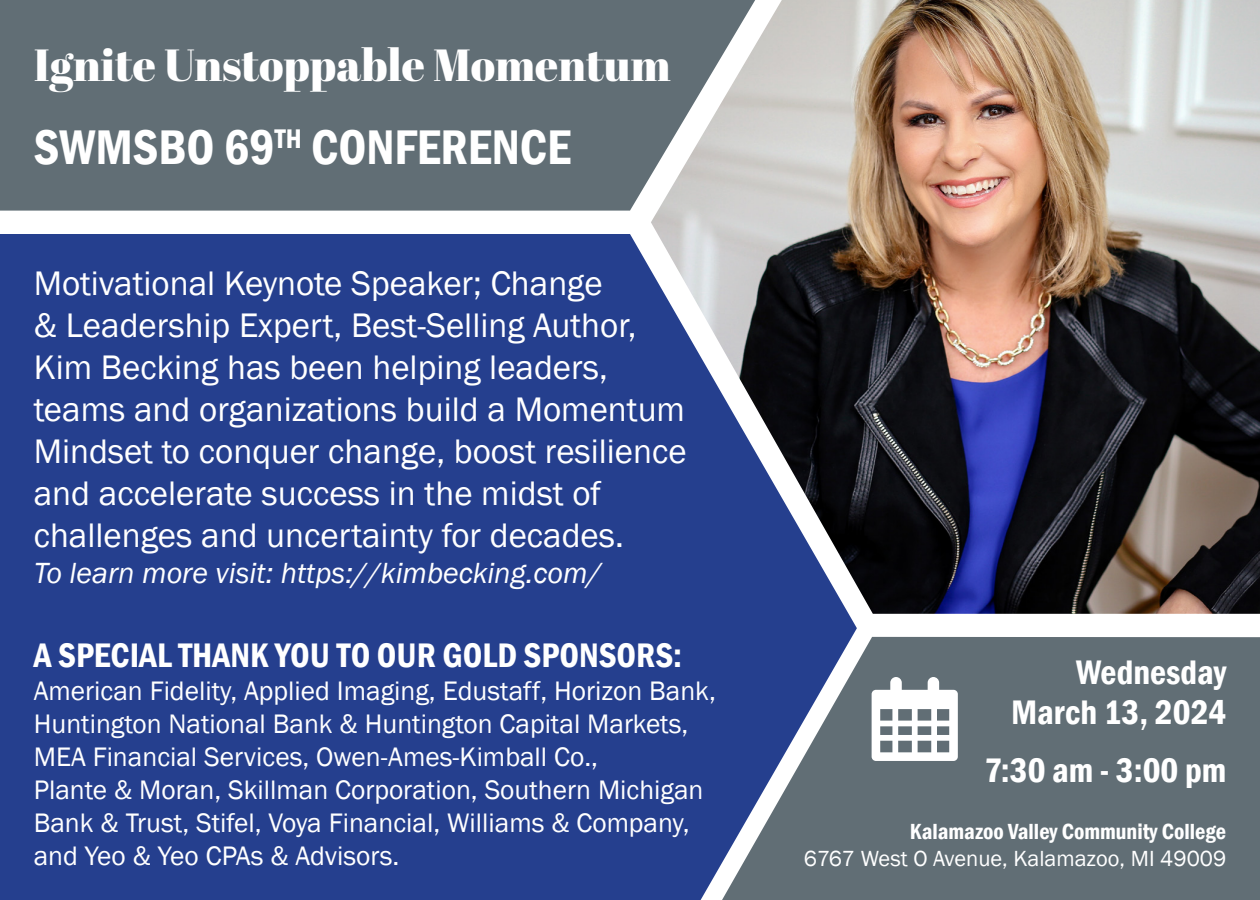
<style>
.page{position:relative;width:1260px;height:900px;background:#fff}
.page>*{position:absolute;margin:0;border:0;box-sizing:border-box;transform-origin:0 0}
.t1{font:600 condensed 50px "Franklin Gothic";color:#fff}
.t2{font:45px "Abril Fatface";color:#fff}
.t3{font:35px/42px "Franklin Gothic";color:#fff}
.t4{font:600 condensed 35px "Franklin Gothic";color:#fff}
.t5{font:italic 30px "Franklin Gothic";color:#fff}
.t6{font:27.5px "Franklin Gothic";color:#fff}
.t7{font:22.5px "Franklin Gothic";color:#fff}
.t8{font:600 condensed 22.5px "Franklin Gothic";color:#fff}
</style>
<div class="page">
<div style="left:857px;top:637px;width:403px;height:263px;background:#616e75"></div>
<div style="left:0;top:234px;width:857px;height:666px;background:#253f8e"></div>
<div style="left:0;top:0;width:651px;height:211px;background:#616e75"></div>
<svg style="left:872px;top:677px;width:86px;height:84px"></svg>
<img style="left:651px;top:0;width:609px;height:614px">
<p class="t2" style="left:34px;top:34px;width:638px">Ignite Unstoppable Momentum</p>
<p class="t1" style="left:34px;top:114px;width:539px">SWMSBO 69<sup>TH</sup> CONFERENCE</p>
<p class="t3" style="left:34px;top:263px;width:604px">Motivational Keynote Speaker; Change<br>&amp; Leadership Expert, Best-Selling Author,</p>
<p class="t3" style="left:34px;top:347px;width:576px">Kim Becking has been helping leaders,</p>
<p class="t3" style="left:34px;top:389px;width:653px">teams and organizations build a Momentum</p>
<p class="t3" style="left:34px;top:431px;width:654px">Mindset to conquer change, boost resilience</p>
<p class="t3" style="left:34px;top:473px;width:569px">and accelerate success in the midst of</p>
<p class="t3" style="left:34px;top:515px;width:592px">challenges and uncertainty for decades.</p>
<p class="t5" style="left:34px;top:554px;width:570px">To learn more visit: https://kimbecking.com/</p>
<p class="t4" style="left:34px;top:632px;width:650px">A SPECIAL THANK YOU TO OUR GOLD SPONSORS:</p>
<p class="t6" style="left:34px;top:674px;width:684px">American Fidelity, Applied Imaging, Edustaff, Horizon Bank,</p>
<p class="t6" style="left:34px;top:707px;width:656px">Huntington National Bank &amp; Huntington Capital Markets,</p>
<p class="t6" style="left:34px;top:740px;width:566px">MEA Financial Services, Owen-Ames-Kimball Co.,</p>
<p class="t6" style="left:34px;top:773px;width:671px">Plante &amp; Moran, Skillman Corporation, Southern Michigan</p>
<p class="t6" style="left:34px;top:806px;width:657px">Bank &amp; Trust, Stifel, Voya Financial, Williams &amp; Company,</p>
<p class="t6" style="left:34px;top:839px;width:367px">and Yeo &amp; Yeo CPAs &amp; Advisors.</p>
<p class="t4" style="left:1076px;top:649px;width:152px">Wednesday</p>
<p class="t4" style="left:1011px;top:689px;width:217px">March 13, 2024</p>
<p class="t4" style="left:984px;top:746px;width:243px">7:30 am - 3:00 pm</p>
<p class="t8" style="left:910px;top:816px;width:318px">Kalamazoo Valley Community College</p>
<p class="t7" style="left:804px;top:845px;width:424px">6767 West O Avenue, Kalamazoo, MI 49009</p>
</div>
